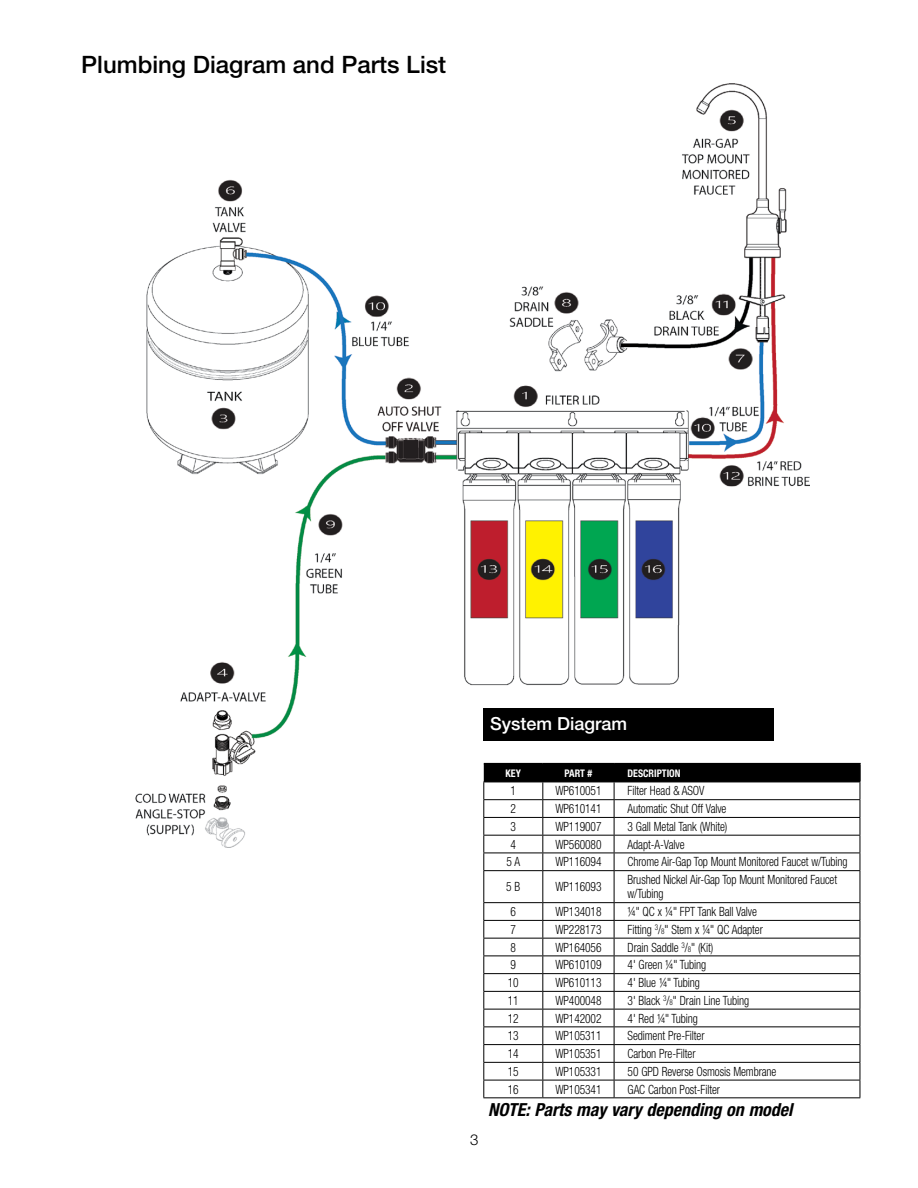
<style>
.page{position:relative;width:918px;height:1188px;background:#fff}
.page>*{position:absolute;margin:0;border:0;box-sizing:border-box;transform-origin:0 0}
.t1{font:500 24px "Helvetica Neue LT Std";color:#000}
.t2{font:italic 700 condensed 18px "Helvetica Neue LT Std";color:#000}
.t3{font:500 18px "Helvetica Neue LT Std";color:#fff}
.t4{font:300 15px "Helvetica Neue LT Std";color:#000}
.t5{font:300 condensed 12.75px/14.2px "Helvetica Neue LT Std";letter-spacing:-.01em;color:#000;scale:.9 1}
.t6{font:700 condensed 10.5px "Helvetica Neue LT Std";color:#fff;scale:.95 1}
.s1{font-size:7.95px}
</style>
<div class="page">
<img style="left:135px;top:84px;width:675px;height:763px">
<div style="left:483px;top:709px;width:291px;height:32px;background:#000"></div>
<hr style="left:484px;top:763px;width:59px;height:1px;background:#000">
<hr style="left:543px;top:763px;width:71px;height:1px;background:#000">
<hr style="left:614px;top:763px;width:247px;height:1px;background:#000">
<hr style="left:483px;top:871px;width:1px;height:31px;background:#000">
<hr style="left:860px;top:871px;width:1px;height:31px;background:#000">
<svg style="left:483px;top:903px;width:1px;height:194px"></svg>
<svg style="left:860px;top:903px;width:1px;height:194px"></svg>
<svg style="left:483px;top:764px;width:378px;height:106px"></svg>
<hr style="left:483px;top:870px;width:60px;height:1px;background:#000">
<hr style="left:543px;top:870px;width:71px;height:1px;background:#000">
<hr style="left:542px;top:871px;width:1px;height:31px;background:#000">
<hr style="left:614px;top:870px;width:246px;height:1px;background:#000">
<hr style="left:614px;top:871px;width:1px;height:31px;background:#000">
<hr style="left:483px;top:902px;width:60px;height:1px;background:#000">
<hr style="left:543px;top:902px;width:71px;height:1px;background:#000">
<hr style="left:614px;top:902px;width:246px;height:1px;background:#000">
<hr style="left:483px;top:920px;width:60px;height:1px;background:#000">
<hr style="left:543px;top:920px;width:71px;height:1px;background:#000">
<hr style="left:614px;top:920px;width:246px;height:1px;background:#000">
<hr style="left:483px;top:938px;width:60px;height:1px;background:#000">
<hr style="left:543px;top:938px;width:71px;height:1px;background:#000">
<hr style="left:614px;top:938px;width:246px;height:1px;background:#000">
<hr style="left:483px;top:956px;width:60px;height:1px;background:#000">
<hr style="left:543px;top:956px;width:71px;height:1px;background:#000">
<hr style="left:614px;top:956px;width:246px;height:1px;background:#000">
<hr style="left:483px;top:973px;width:60px;height:1px;background:#000">
<hr style="left:543px;top:973px;width:71px;height:1px;background:#000">
<hr style="left:614px;top:973px;width:246px;height:1px;background:#000">
<hr style="left:483px;top:991px;width:60px;height:1px;background:#000">
<hr style="left:543px;top:991px;width:71px;height:1px;background:#000">
<hr style="left:614px;top:991px;width:246px;height:1px;background:#000">
<hr style="left:483px;top:1009px;width:60px;height:1px;background:#000">
<hr style="left:543px;top:1009px;width:71px;height:1px;background:#000">
<hr style="left:614px;top:1009px;width:246px;height:1px;background:#000">
<hr style="left:483px;top:1026px;width:60px;height:1px;background:#000">
<hr style="left:543px;top:1026px;width:71px;height:1px;background:#000">
<hr style="left:614px;top:1026px;width:246px;height:1px;background:#000">
<hr style="left:483px;top:1044px;width:60px;height:1px;background:#000">
<hr style="left:543px;top:1044px;width:71px;height:1px;background:#000">
<hr style="left:614px;top:1044px;width:246px;height:1px;background:#000">
<hr style="left:483px;top:1062px;width:60px;height:1px;background:#000">
<hr style="left:543px;top:1062px;width:71px;height:1px;background:#000">
<hr style="left:614px;top:1062px;width:246px;height:1px;background:#000">
<hr style="left:483px;top:1080px;width:60px;height:1px;background:#000">
<hr style="left:483px;top:1097px;width:60px;height:1px;background:#000">
<hr style="left:543px;top:1080px;width:71px;height:1px;background:#000">
<svg style="left:542px;top:903px;width:1px;height:194px"></svg>
<hr style="left:543px;top:1097px;width:71px;height:1px;background:#000">
<hr style="left:614px;top:1080px;width:246px;height:1px;background:#000">
<svg style="left:614px;top:903px;width:1px;height:194px"></svg>
<hr style="left:614px;top:1097px;width:246px;height:1px;background:#000">
<h1 class="t1" style="left:81px;top:50px;width:366px">Plumbing Diagram and Parts List</h1>
<p class="t4" style="left:470px;top:1130px;width:10px">3</p>
<h2 class="t3" style="left:490px;top:713px;width:139px">System Diagram</h2>
<p class="t6" style="left:506px;top:766px;width:18px">KEY</p>
<p class="t6" style="left:565px;top:766px;width:31px">PART #</p>
<p class="t6" style="left:628px;top:766px;width:57px">DESCRIPTION</p>
<p class="t5" style="left:511px;top:784px;width:8px">1</p>
<p class="t5" style="left:555px;top:784px;width:53px">WP610051</p>
<p class="t5" style="left:628px;top:784px;width:87px">Filter Head &amp; ASOV</p>
<p class="t5" style="left:511px;top:801px;width:8px">2</p>
<p class="t5" style="left:555px;top:801px;width:53px">WP610141</p>
<p class="t5" style="left:628px;top:801px;width:111px">Automatic Shut Off Valve</p>
<p class="t5" style="left:511px;top:819px;width:8px">3</p>
<p class="t5" style="left:555px;top:819px;width:53px">WP119007</p>
<p class="t5" style="left:628px;top:819px;width:113px">3 Gall Metal Tank (White)</p>
<p class="t5" style="left:511px;top:837px;width:8px">4</p>
<p class="t5" style="left:555px;top:837px;width:53px">WP560080</p>
<p class="t5" style="left:628px;top:837px;width:65px">Adapt-A-Valve</p>
<p class="t5" style="left:506px;top:855px;width:17px">5 A</p>
<p class="t5" style="left:555px;top:855px;width:53px">WP116094</p>
<p class="t5" style="left:628px;top:855px;width:246px">Chrome Air-Gap Top Mount Monitored Faucet w/Tubing</p>
<p class="t5" style="left:506px;top:879px;width:17px">5 B</p>
<p class="t5" style="left:555px;top:879px;width:53px">WP116093</p>
<p class="t5" style="left:628px;top:872px;width:234px">Brushed Nickel Air-Gap Top Mount Monitored Faucet w/Tubing</p>
<p class="t5" style="left:511px;top:904px;width:8px">6</p>
<p class="t5" style="left:555px;top:904px;width:53px">WP134018</p>
<p class="t5" style="left:628px;top:904px;width:145px">1/4" QC x 1/4" FPT Tank Ball Valve</p>
<p class="t5" style="left:511px;top:922px;width:8px">7</p>
<p class="t5" style="left:555px;top:922px;width:53px">WP228173</p>
<p class="t5" style="left:628px;top:922px;width:152px">Fitting <sup>3</sup>/<span class="s1">8</span>" Stem x 1/4" QC Adapter</p>
<p class="t5" style="left:511px;top:940px;width:8px">8</p>
<p class="t5" style="left:555px;top:940px;width:53px">WP164056</p>
<p class="t5" style="left:628px;top:940px;width:97px">Drain Saddle <sup>3</sup>/<span class="s1">8</span>" (Kit)</p>
<p class="t5" style="left:511px;top:958px;width:8px">9</p>
<p class="t5" style="left:555px;top:958px;width:53px">WP610109</p>
<p class="t5" style="left:628px;top:958px;width:89px">4' Green 1/4" Tubing</p>
<p class="t5" style="left:508px;top:975px;width:14px">10</p>
<p class="t5" style="left:555px;top:975px;width:53px">WP610113</p>
<p class="t5" style="left:628px;top:975px;width:82px">4' Blue 1/4" Tubing</p>
<p class="t5" style="left:508px;top:993px;width:14px">11</p>
<p class="t5" style="left:555px;top:993px;width:53px">WP400048</p>
<p class="t5" style="left:628px;top:993px;width:137px">3' Black <sup>3</sup>/<span class="s1">8</span>" Drain Line Tubing</p>
<p class="t5" style="left:508px;top:1011px;width:14px">12</p>
<p class="t5" style="left:555px;top:1011px;width:53px">WP142002</p>
<p class="t5" style="left:628px;top:1011px;width:80px">4' Red 1/4" Tubing</p>
<p class="t5" style="left:508px;top:1029px;width:14px">13</p>
<p class="t5" style="left:555px;top:1029px;width:53px">WP105311</p>
<p class="t5" style="left:628px;top:1029px;width:87px">Sediment Pre-Filter</p>
<p class="t5" style="left:508px;top:1046px;width:14px">14</p>
<p class="t5" style="left:555px;top:1046px;width:53px">WP105351</p>
<p class="t5" style="left:628px;top:1046px;width:77px">Carbon Pre-Filter</p>
<p class="t5" style="left:508px;top:1064px;width:14px">15</p>
<p class="t5" style="left:555px;top:1064px;width:53px">WP105331</p>
<p class="t5" style="left:628px;top:1064px;width:167px">50 GPD Reverse Osmosis Membrane</p>
<p class="t5" style="left:508px;top:1082px;width:14px">16</p>
<p class="t5" style="left:555px;top:1082px;width:53px">WP105341</p>
<p class="t5" style="left:628px;top:1082px;width:104px">GAC Carbon Post-Filter</p>
<h2 class="t2" style="left:488px;top:1098px;width:306px">NOTE: Parts may vary depending on model</h2>
</div>
